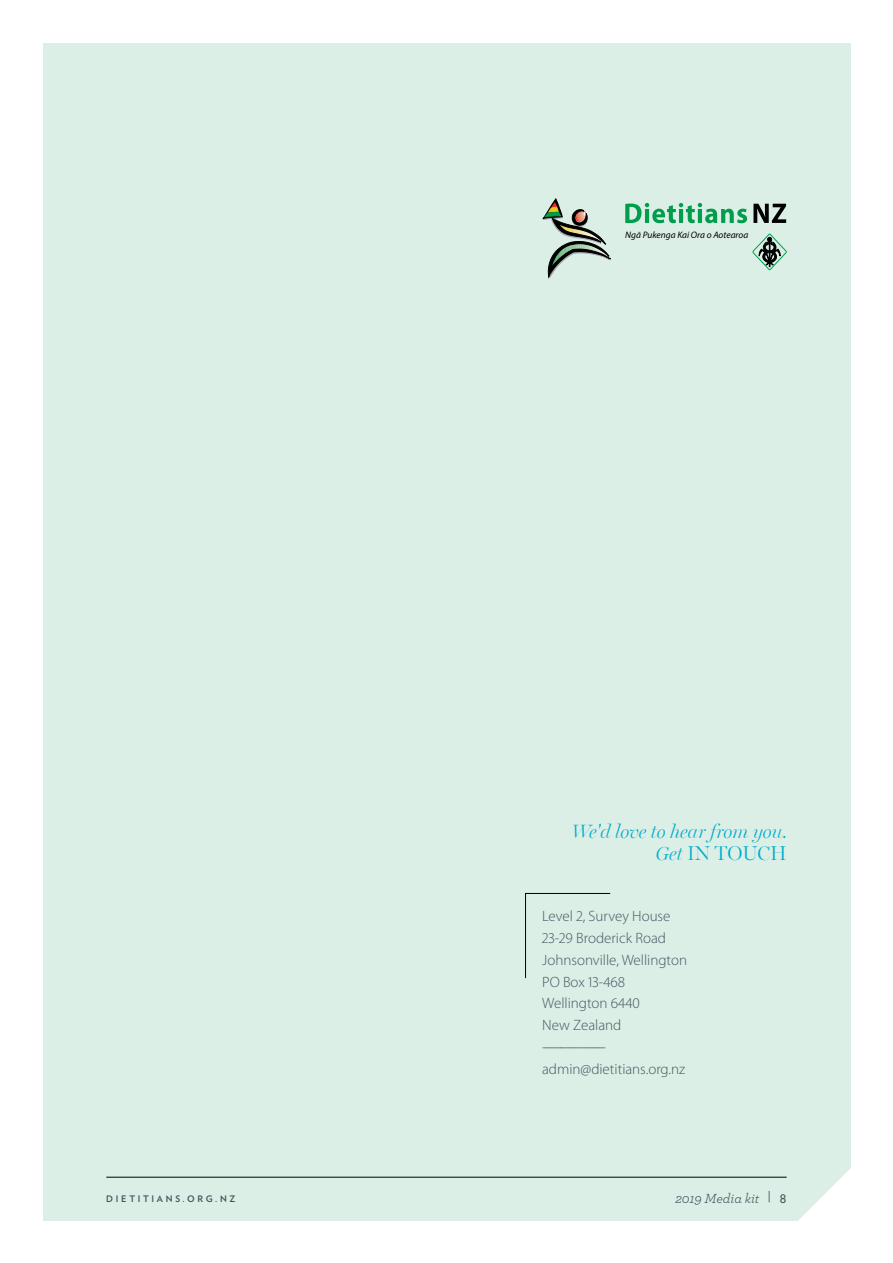
<style>
.page{position:relative;width:893px;height:1263px;background:#fff}
.page>*{position:absolute;margin:0;border:0;box-sizing:border-box;transform-origin:0 0}
.t1{font:italic 300 17.25px/21.8px "Miller Banner";color:#00accd;text-align:right}
.t2{font:300 15px/21.8px "Myriad Pro";color:#455560}
.t3{font:italic 13.8px "Archer";letter-spacing:-.005em;color:#455560}
.t4{font:italic 9.45px "Myriad Pro";color:#000}
.t5{font:700 9px "Verlag";letter-spacing:.3em;color:#455560}
.s1{font-style:normal}
.s2{font-family:"Verlag";font-style:normal;font-size:12px}
.s3{font-family:"Verlag";font-style:normal;font-size:15px}
</style>
<div class="page">
<div style="left:43px;top:43px;width:807px;height:1177px;background:#dbefe6"></div>
<svg style="left:756px;top:1126px;width:95px;height:95px"></svg>
<svg style="left:625px;top:203px;width:122px;height:20px"></svg>
<svg style="left:753px;top:204px;width:33px;height:19px"></svg>
<svg style="left:543px;top:199px;width:68px;height:78px"></svg>
<svg style="left:752px;top:233px;width:35px;height:38px"></svg>
<hr style="left:106px;top:1177px;width:681px;height:1px;background:#000">
<svg style="left:525px;top:893px;width:86px;height:86px"></svg>
<p class="t4" style="left:625px;top:229px;width:125px">Ngā Pukenga Kai Ora o Aotearoa</p>
<p class="t1" style="left:572px;top:821px;width:216px">We'd love to hear from you.<br>Get <span class="s1">IN TOUCH</span></p>
<p class="t2" style="left:542px;top:906px;width:146px">Level 2, Survey House<br>23-29 Broderick Road<br>Johnsonville, Wellington<br>PO Box 13-468<br>Wellington 6440<br>New Zealand --------------------- admin@dietitians.org.nz</p>
<p class="t5" style="left:106px;top:1192px;width:131px">DIETITIANS.ORG.NZ</p>
<p class="t3" style="left:675px;top:1188px;width:113px">2019 Media kit <span class="s2">|</span> <span class="s3">8</span></p>
</div>
